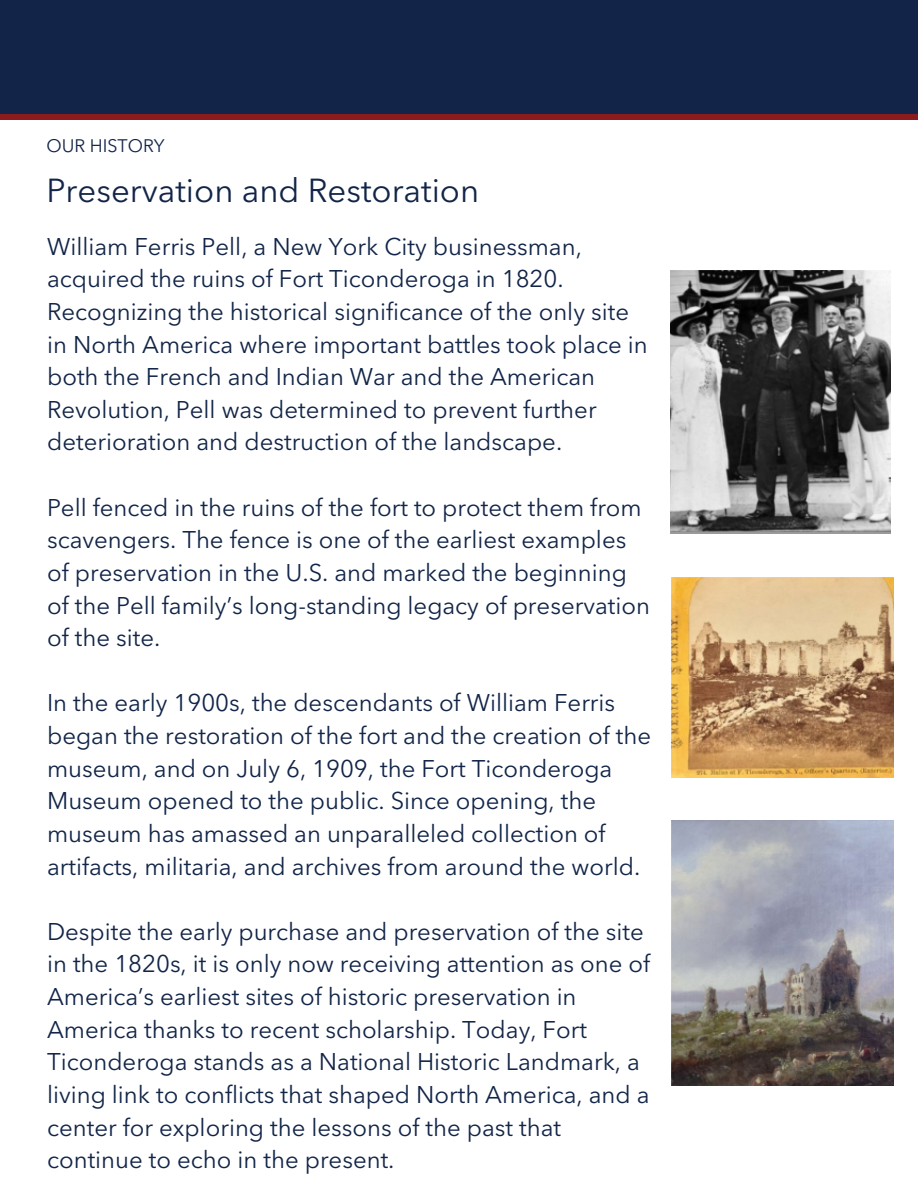
<style>
.page{position:relative;width:918px;height:1188px;background:#fff}
.page>*{position:absolute;margin:0;border:0;box-sizing:border-box;transform-origin:0 0}
.t1{font:33px "Avenir Next LT Pro";color:#122548}
.t2{font:24px/32.7px "Avenir Next LT Pro";color:#122548}
.t3{font:18px "Avenir Next LT Pro";color:#122548}
</style>
<div class="page">
<div style="left:0;top:0;width:918px;height:114px;background:#122548"></div>
<div style="left:0;top:114px;width:918px;height:6px;background:#8b1b1c"></div>
<img style="left:671px;top:270px;width:219px;height:263px">
<img style="left:671px;top:577px;width:222px;height:201px">
<img style="left:671px;top:820px;width:222px;height:266px">
<p class="t3" style="left:46px;top:138px;width:120px">OUR HISTORY</p>
<h1 class="t1" style="left:46px;top:177px;width:434px">Preservation and Restoration</h1>
<p class="t2" style="left:47px;top:232px;width:602px">William Ferris Pell, a New York City businessman, acquired the ruins of Fort Ticonderoga in 1820.<br>Recognizing the historical significance of the only site in North America where important battles took place in both the French and Indian War and the American Revolution, Pell was determined to prevent further deterioration and destruction of the landscape.</p>
<p class="t2" style="left:47px;top:493px;width:605px">Pell fenced in the ruins of the fort to protect them from scavengers. The fence is one of the earliest examples of preservation in the U.S. and marked the beginning of the Pell family’s long-standing legacy of preservation of the site.</p>
<p class="t2" style="left:47px;top:689px;width:606px">In the early 1900s, the descendants of William Ferris began the restoration of the fort and the creation of the museum, and on July 6, 1909, the Fort Ticonderoga Museum opened to the public. Since opening, the museum has amassed an unparalleled collection of artifacts, militaria, and archives from around the world.</p>
<p class="t2" style="left:47px;top:917px;width:605px">Despite the early purchase and preservation of the site in the 1820s, it is only now receiving attention as one of America’s earliest sites of historic preservation in America thanks to recent scholarship. Today, Fort Ticonderoga stands as a National Historic Landmark, a living link to conflicts that shaped North America, and a center for exploring the lessons of the past that continue to echo in the present.</p>
</div>
